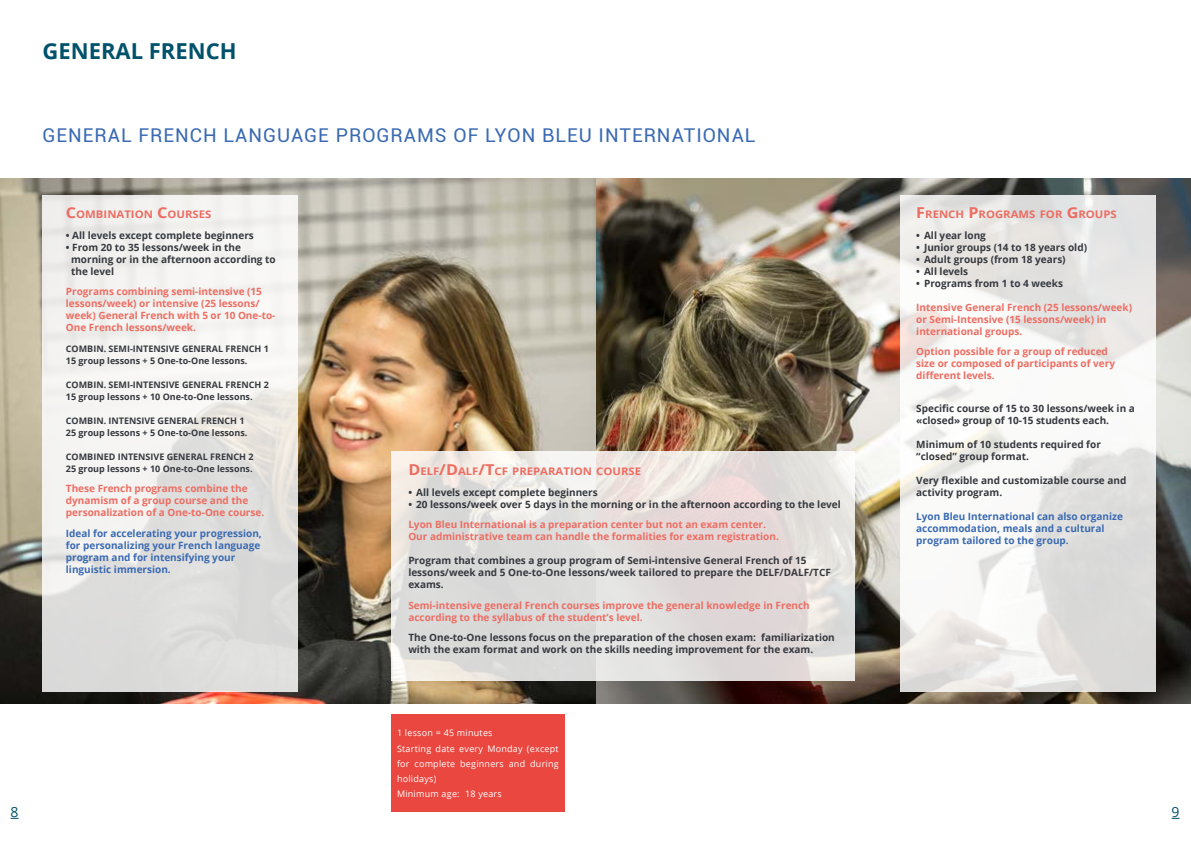
<style>
.page{position:relative;width:1191px;height:842px;background:#fff}
.page>*{position:absolute;margin:0;border:0;box-sizing:border-box;transform-origin:0 0}
.t1{font:700 22px "Open Sans";color:#00516b}
.t2{font:19px "Roboto";letter-spacing:.05em;color:#3a6ab2}
.t3{font:14px "Open Sans";color:#00516b}
.t4{font:700 10.5px "Open Sans";color:#ed6d62;scale:1.08 1}
.t5{font:700 10px/12px "Open Sans";color:#36393f}
.t6{font:700 10px/12px "Open Sans";color:#ed6d62}
.t7{font:700 10px/12px "Open Sans";color:#3a6ab2}
.t8{font:700 9px/12px "Open Sans";color:#36393f}
.t9{font:9px/15.2px "Open Sans";letter-spacing:.025em;color:#fff}
.s1{font-size:15px}
</style>
<div class="page">
<img style="left:0;top:179px;width:1191px;height:524px">
<svg style="left:43px;top:196px;width:255px;height:496px"></svg>
<svg style="left:391px;top:451px;width:464px;height:229px;background:#e3dfdd"></svg>
<div style="left:391px;top:714px;width:173px;height:98px;background:#e9473f"></div>
<svg style="left:900px;top:196px;width:255px;height:496px"></svg>
<h1 class="t1" style="left:43px;top:36px;width:195px">GENERAL FRENCH</h1>
<h2 class="t2" style="left:43px;top:122px;width:714px">GENERAL FRENCH LANGUAGE PROGRAMS OF LYON BLEU INTERNATIONAL</h2>
<p class="t4" style="left:66px;top:207px;width:135px"><span class="s1">C</span>OMBINATION <span class="s1">C</span>OURSES</p>
<p class="t5" style="left:66px;top:229px;width:189px">• All levels except complete beginners</p>
<p class="t5" style="left:71px;top:241px;width:206px;text-indent:-5px">• From 20 to 35 lessons/week in the morning or in the afternoon according to the level</p>
<p class="t6" style="left:66px;top:286px;width:211px">Programs combining semi-intensive (15 lessons/week) or intensive (25 lessons/ week) General French with 5 or 10 One-to-One French lessons/week.</p>
<p class="t8" style="left:66px;top:342px;width:204px">COMBIN. SEMI-INTENSIVE GENERAL FRENCH 1<br>15 group lessons + 5 One-to-One lessons.</p>
<p class="t8" style="left:66px;top:378px;width:204px">COMBIN. SEMI-INTENSIVE GENERAL FRENCH 2<br>15 group lessons + 10 One-to-One lessons.</p>
<p class="t8" style="left:66px;top:414px;width:183px">COMBIN. INTENSIVE GENERAL FRENCH 1<br>25 group lessons + 5 One-to-One lessons.</p>
<p class="t8" style="left:66px;top:450px;width:189px">COMBINED INTENSIVE GENERAL FRENCH 2<br>25 group lessons + 10 One-to-One lessons.</p>
<p class="t6" style="left:66px;top:483px;width:200px">These French programs combine the dynamism of a group course and the personalization of a One-to-One course.</p>
<p class="t7" style="left:66px;top:527px;width:197px">Ideal for accelerating your progression, for personalizing your French language program and for intensifying your linguistic immersion.</p>
<p class="t4" style="left:408px;top:464px;width:217px"><span class="s1">D</span>ELF<span class="s1">/D</span>ALF<span class="s1">/T</span>CF PREPARATION COURSE</p>
<p class="t5" style="left:408px;top:486px;width:191px">• All levels except complete beginners</p>
<p class="t5" style="left:408px;top:498px;width:434px">• 20 lessons/week over 5 days in the morning or in the afternoon according to the level</p>
<p class="t6" style="left:408px;top:518px;width:372px">Lyon Bleu International is a preparation center but not an exam center.<br>Our administrative team can handle the formalities for exam registration.</p>
<p class="t5" style="left:408px;top:554px;width:424px">Program that combines a group program of Semi-intensive General French of 15 lessons/week and 5 One-to-One lessons/week tailored to prepare the DELF/DALF/TCF exams.</p>
<p class="t6" style="left:408px;top:599px;width:403px">Semi-intensive general French courses improve the general knowledge in French according to the syllabus of the student’s level.</p>
<p class="t5" style="left:408px;top:631px;width:428px">The One-to-One lessons focus on the preparation of the chosen exam: familiarization with the exam format and work on the skills needing improvement for the exam.</p>
<p class="t9" style="left:397px;top:725px;width:163px">1 lesson = 45 minutes<br>Starting date every Monday (except for complete beginners and during holidays)<br>Minimum age: 18 years</p>
<p class="t4" style="left:916px;top:207px;width:180px"><span class="s1">F</span>RENCH <span class="s1">P</span>ROGRAMS FOR <span class="s1">G</span>ROUPS</p>
<p class="t5" style="left:916px;top:229px;width:71px">• All year long</p>
<p class="t5" style="left:916px;top:241px;width:172px">• Junior groups (14 to 18 years old)</p>
<p class="t5" style="left:916px;top:253px;width:151px">• Adult groups (from 18 years)</p>
<p class="t5" style="left:916px;top:265px;width:53px">• All levels</p>
<p class="t5" style="left:916px;top:277px;width:148px">• Programs from 1 to 4 weeks</p>
<p class="t6" style="left:916px;top:301px;width:217px">Intensive General French (25 lessons/week) or Semi-Intensive (15 lessons/week) in international groups.</p>
<p class="t6" style="left:916px;top:346px;width:200px">Option possible for a group of reduced size or composed of participants of very different levels.</p>
<p class="t5" style="left:916px;top:402px;width:220px">Specific course of 15 to 30 lessons/week in a «closed» group of 10-15 students each.</p>
<p class="t5" style="left:916px;top:438px;width:186px">Minimum of 10 students required for “closed” group format.</p>
<p class="t5" style="left:916px;top:474px;width:212px">Very flexible and customizable course and activity program.</p>
<p class="t7" style="left:916px;top:510px;width:208px">Lyon Bleu International can also organize accommodation, meals and a cultural program tailored to the group.</p>
<h3 class="t3" style="left:11px;top:802px;width:10px">8</h3>
<h3 class="t3" style="left:1171px;top:802px;width:10px">9</h3>
</div>
